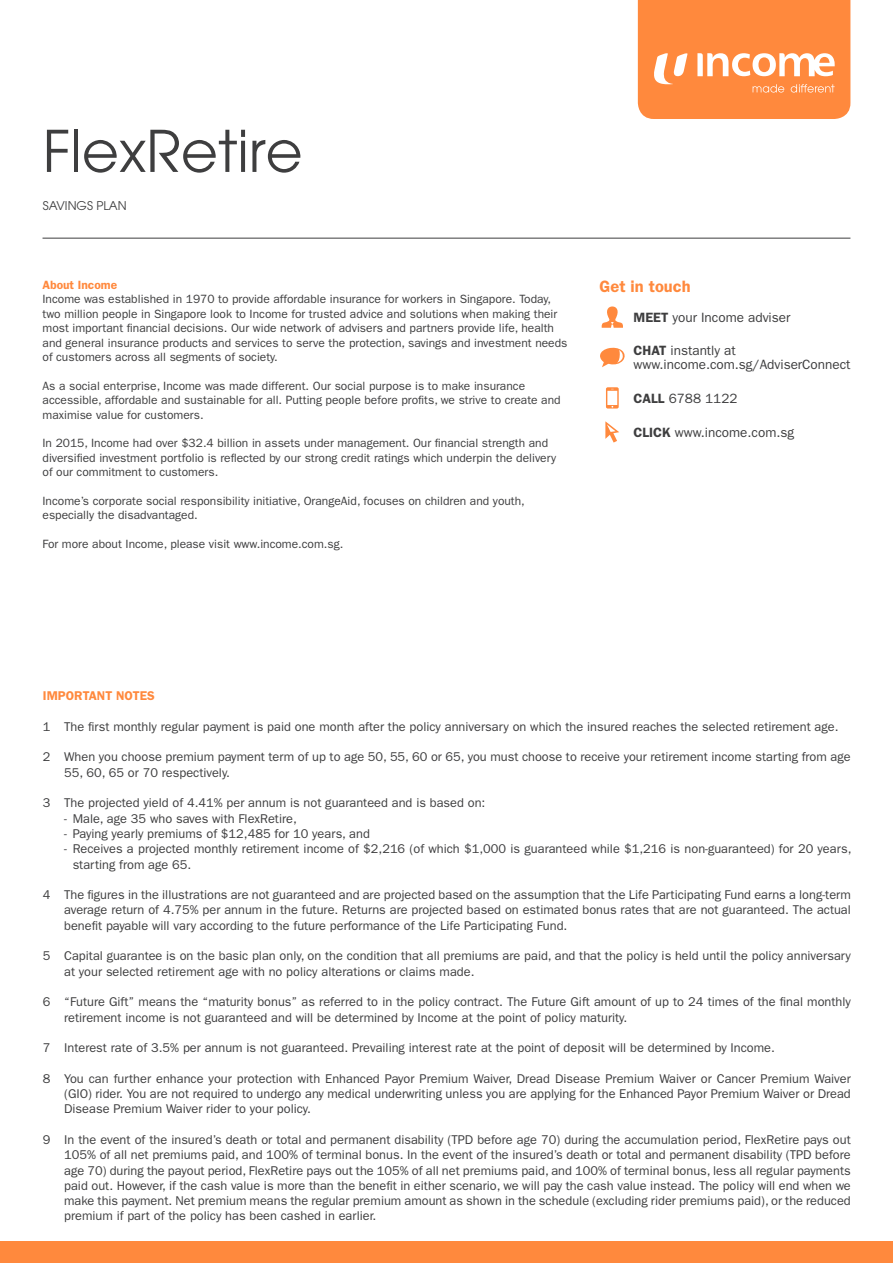
<style>
.page{position:relative;width:893px;height:1263px;background:#fff}
.page>*{position:absolute;margin:0;border:0;box-sizing:border-box;transform-origin:0 0}
.t1{font:57px "Avant Garde";color:#3e3e3f}
.t2{font:600 16.5px "ITC Franklin Gothic Std";color:#ff893d}
.t3{font:13.5px/13.5px "ITC Franklin Gothic Std";color:#3e3e3f}
.t4{font:12.75px/15.3px "ITC Franklin Gothic Std";color:#3e3e3f}
.t5{font:600 12.75px "ITC Franklin Gothic Std";color:#ff893d}
.t6{font:12px/14.4px "ITC Franklin Gothic Std";color:#3e3e3f}
.t7{font:12px "Avant Garde";color:#3e3e3f}
.t8{font:600 12px "ITC Franklin Gothic Std";color:#ff893d}
.s1{font-weight:600}
</style>
<div class="page">
<div style="left:0;top:1242px;width:893px;height:21px;background:#ff893d"></div>
<hr style="left:43px;top:238px;width:807px;height:1px;background:#3e3e3f">
<svg style="left:638px;top:0;width:212px;height:119px;background:#ff944f"></svg>
<svg style="left:601px;top:306px;width:22px;height:22px"></svg>
<svg style="left:600px;top:347px;width:25px;height:20px"></svg>
<svg style="left:606px;top:387px;width:13px;height:22px"></svg>
<svg style="left:605px;top:421px;width:14px;height:22px"></svg>
<h1 class="t1" style="left:43px;top:117px;width:261px">FlexRetire</h1>
<p class="t7" style="left:43px;top:198px;width:85px">SAVINGS PLAN</p>
<p class="t8" style="left:43px;top:278px;width:76px">About Income</p>
<p class="t6" style="left:43px;top:292px;width:526px">Income was established in 1970 to provide affordable insurance for workers in Singapore. Today, two million people in Singapore look to Income for trusted advice and solutions when making their most important financial decisions. Our wide network of advisers and partners provide life, health and general insurance products and services to serve the protection, savings and investment needs of customers across all segments of society.</p>
<p class="t6" style="left:43px;top:378px;width:520px">As a social enterprise, Income was made different. Our social purpose is to make insurance accessible, affordable and sustainable for all. Putting people before profits, we strive to create and maximise value for customers.</p>
<p class="t6" style="left:43px;top:436px;width:515px">In 2015, Income had over $32.4 billion in assets under management. Our financial strength and diversified investment portfolio is reflected by our strong credit ratings which underpin the delivery of our commitment to customers.</p>
<p class="t6" style="left:43px;top:494px;width:484px">Income’s corporate social responsibility initiative, OrangeAid, focuses on children and youth, especially the disadvantaged.</p>
<p class="t6" style="left:43px;top:537px;width:303px">For more about Income, please visit www.income.com.sg.</p>
<p class="t2" style="left:600px;top:277px;width:93px">Get in touch</p>
<p class="t3" style="left:634px;top:310px;width:158px"><span class="s1">MEET</span> your Income adviser</p>
<p class="t3" style="left:634px;top:344px;width:218px"><span class="s1">CHAT</span> instantly at www.income.com.sg/AdviserConnect</p>
<p class="t3" style="left:634px;top:391px;width:105px"><span class="s1">CALL</span> 6788 1122</p>
<p class="t3" style="left:634px;top:425px;width:162px"><span class="s1">CLICK</span> www.income.com.sg</p>
<p class="t5" style="left:43px;top:688px;width:113px">IMPORTANT NOTES</p>
<p class="t4" style="left:43px;top:719px;width:797px">1 The first monthly regular payment is paid one month after the policy anniversary on which the insured reaches the selected retirement age.</p>
<p class="t4" style="left:64px;top:749px;width:788px;text-indent:-21px">2 When you choose premium payment term of up to age 50, 55, 60 or 65, you must choose to receive your retirement income starting from age<br>55, 60, 65 or 70 respectively.</p>
<p class="t4" style="left:43px;top:795px;width:444px">3 The projected yield of 4.41% per annum is not guaranteed and is based on:</p>
<p class="t4" style="left:64px;top:811px;width:234px">- Male, age 35 who saves with FlexRetire,</p>
<p class="t4" style="left:64px;top:826px;width:307px">- Paying yearly premiums of $12,485 for 10 years, and</p>
<p class="t4" style="left:73px;top:841px;width:780px;text-indent:-9px">- Receives a projected monthly retirement income of $2,216 (of which $1,000 is guaranteed while $1,216 is non-guaranteed) for 20 years, starting from age 65.</p>
<p class="t4" style="left:64px;top:887px;width:788px;text-align:justify;text-indent:-21px">4 The figures in the illustrations are not guaranteed and are projected based on the assumption that the Life Participating Fund earns a long-term average return of 4.75% per annum in the future. Returns are projected based on estimated bonus rates that are not guaranteed. The actual benefit payable will vary according to the future performance of the Life Participating Fund.</p>
<p class="t4" style="left:64px;top:948px;width:788px;text-indent:-21px">5 Capital guarantee is on the basic plan only, on the condition that all premiums are paid, and that the policy is held until the policy anniversary at your selected retirement age with no policy alterations or claims made.</p>
<p class="t4" style="left:64px;top:994px;width:788px;text-indent:-21px">6 “Future Gift” means the “maturity bonus” as referred to in the policy contract. The Future Gift amount of up to 24 times of the final monthly retirement income is not guaranteed and will be determined by Income at the point of policy maturity.</p>
<p class="t4" style="left:43px;top:1040px;width:733px">7 Interest rate of 3.5% per annum is not guaranteed. Prevailing interest rate at the point of deposit will be determined by Income.</p>
<p class="t4" style="left:64px;top:1071px;width:788px;text-align:justify;text-indent:-21px">8 You can further enhance your protection with Enhanced Payor Premium Waiver, Dread Disease Premium Waiver or Cancer Premium Waiver (GIO) rider. You are not required to undergo any medical underwriting unless you are applying for the Enhanced Payor Premium Waiver or Dread Disease Premium Waiver rider to your policy.</p>
<p class="t4" style="left:64px;top:1132px;width:788px;text-align:justify;text-indent:-21px">9 In the event of the insured’s death or total and permanent disability (TPD before age 70) during the accumulation period, FlexRetire pays out 105% of all net premiums paid, and 100% of terminal bonus. In the event of the insured’s death or total and permanent disability (TPD before age 70) during the payout period, FlexRetire pays out the 105% of all net premiums paid, and 100% of terminal bonus, less all regular payments paid out. However, if the cash value is more than the benefit in either scenario, we will pay the cash value instead. The policy will end when we make this payment. Net premium means the regular premium amount as shown in the schedule (excluding rider premiums paid), or the reduced premium if part of the policy has been cashed in earlier.</p>
</div>
